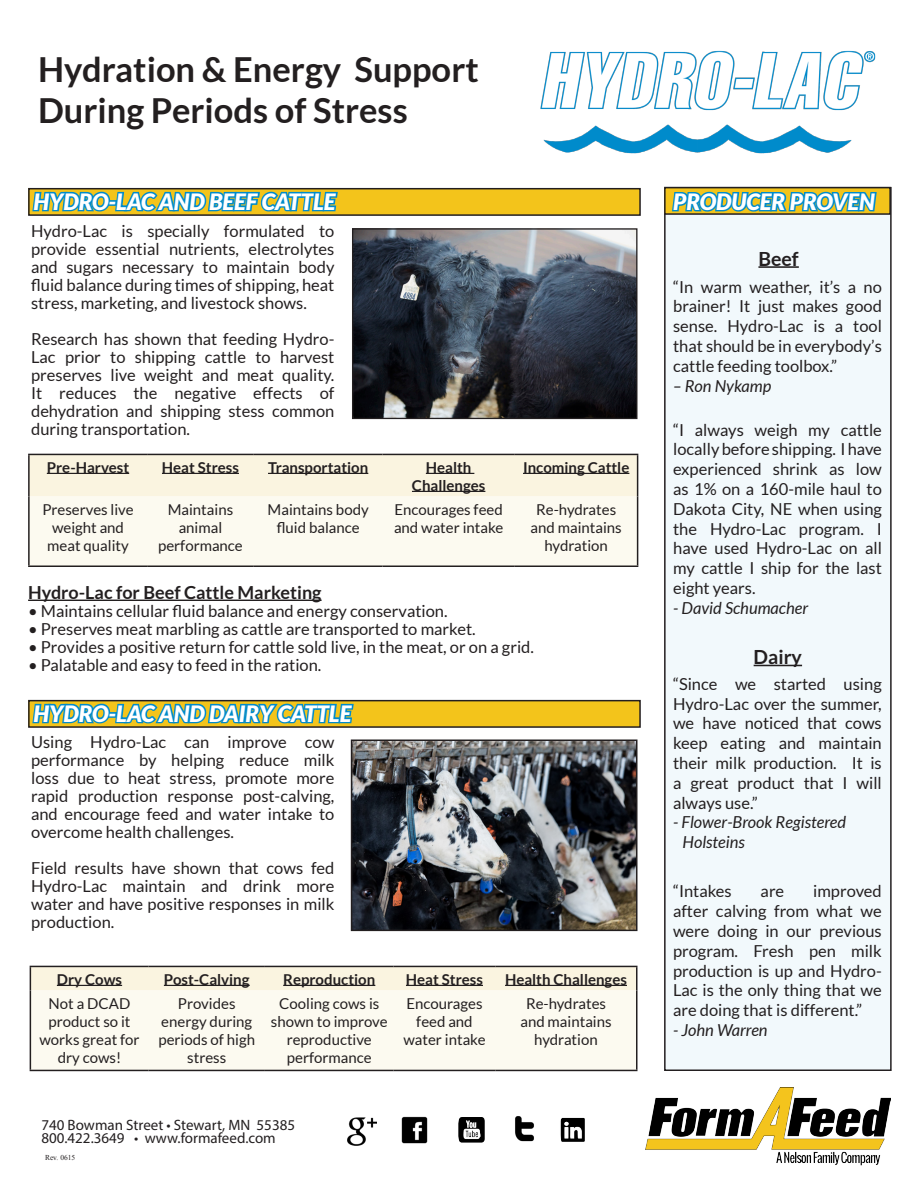
<style>
.page{position:relative;width:918px;height:1188px;background:#fff}
.page>*{position:absolute;margin:0;border:0;box-sizing:border-box;transform-origin:0 0}
.t1{font:700 34.5px/41.4px "Lato";color:#231f20}
.t2{font:italic 900 22.5px "Lato";color:#fff}
.t3{font:700 19.5px "Lato";color:#231f20}
.t4{font:700 18px "Lato";color:#231f20}
.t5{font:16.5px/19.8px "Lato";color:#231f20;text-align:justify}
.t6{font:italic 16.5px/19.8px "Lato";color:#231f20}
.t7{font:15px/18px "Lato";color:#231f20;text-align:center}
.t8{font:700 15px/18px "Lato";color:#231f20;text-align:center}
.t9{font:15px "Myriad Pro";color:#231f20}
.t10{font:7.5px "Times New Roman";color:#231f20}
</style>
<div class="page">
<img style="left:645px;top:1087px;width:246px;height:79px">
<img style="left:348px;top:1117px;width:29px;height:29px">
<img style="left:458px;top:1117px;width:27px;height:26px">
<img style="left:515px;top:1116px;width:19px;height:26px">
<img style="left:560px;top:1118px;width:25px;height:24px">
<img style="left:401px;top:1116px;width:27px;height:28px">
<div style="left:665px;top:188px;width:226px;height:882px;background:#f2f9fc"></div>
<div style="left:664px;top:187px;width:228px;height:884px;border:2px solid #231f20"></div>
<div style="left:665px;top:188px;width:225px;height:26px;background:#f3c41b"></div>
<div style="left:664px;top:187px;width:227px;height:28px;border:2px solid #231f20"></div>
<svg style="left:670px;top:186px;width:208px;height:29px"></svg>
<img style="left:540px;top:50px;width:336px;height:104px">
<hr style="left:754px;top:665px;width:48px;height:1px;background:#231f20">
<hr style="left:758px;top:266px;width:41px;height:2px;background:#231f20">
<div style="left:29px;top:189px;width:611px;height:26px;background:#f3c41b"></div>
<div style="left:28px;top:188px;width:613px;height:28px;border:2px solid #231f20"></div>
<svg style="left:31px;top:187px;width:308px;height:28px"></svg>
<img style="left:354px;top:230px;width:281px;height:187px">
<div style="left:352px;top:228px;width:285px;height:191px;border:1px solid #231f20"></div>
<svg style="left:30px;top:455px;width:607px;height:111px"></svg>
<hr style="left:28px;top:454px;width:119px;height:1px;background:#231f20">
<hr style="left:28px;top:455px;width:2px;height:42px;background:#231f20">
<hr style="left:147px;top:454px;width:107px;height:1px;background:#231f20">
<hr style="left:254px;top:454px;width:129px;height:1px;background:#231f20">
<hr style="left:383px;top:454px;width:132px;height:1px;background:#231f20">
<hr style="left:515px;top:454px;width:123px;height:1px;background:#231f20">
<hr style="left:637px;top:455px;width:1px;height:42px;background:#231f20">
<hr style="left:28px;top:497px;width:2px;height:69px;background:#231f20">
<hr style="left:637px;top:497px;width:1px;height:69px;background:#231f20">
<hr style="left:28px;top:566px;width:119px;height:1px;background:#231f20">
<hr style="left:147px;top:566px;width:107px;height:1px;background:#231f20">
<hr style="left:254px;top:566px;width:129px;height:1px;background:#231f20">
<hr style="left:383px;top:566px;width:132px;height:1px;background:#231f20">
<hr style="left:515px;top:566px;width:123px;height:1px;background:#231f20">
<hr style="left:47px;top:473px;width:82px;height:1px;background:#231f20">
<hr style="left:162px;top:473px;width:77px;height:1px;background:#231f20">
<hr style="left:268px;top:473px;width:100px;height:1px;background:#231f20">
<hr style="left:426px;top:473px;width:48px;height:1px;background:#231f20">
<hr style="left:412px;top:491px;width:73px;height:1px;background:#231f20">
<hr style="left:523px;top:473px;width:106px;height:1px;background:#231f20">
<hr style="left:28px;top:600px;width:294px;height:1px;background:#231f20">
<div style="left:29px;top:701px;width:611px;height:26px;background:#f3c41b"></div>
<div style="left:28px;top:700px;width:613px;height:28px;border:2px solid #231f20"></div>
<svg style="left:31px;top:699px;width:324px;height:28px"></svg>
<img style="left:354px;top:742px;width:281px;height:186px">
<div style="left:351px;top:739px;width:287px;height:192px;border:2px solid #231f20"></div>
<div style="left:31px;top:991px;width:605px;height:79px;background:#fcfaf0"></div>
<svg style="left:30px;top:966px;width:606px;height:25px;background:#f5efdc"></svg>
<hr style="left:149px;top:966px;width:116px;height:1px;background:#231f20">
<hr style="left:265px;top:966px;width:129px;height:1px;background:#231f20">
<hr style="left:394px;top:966px;width:101px;height:1px;background:#231f20">
<hr style="left:495px;top:966px;width:143px;height:1px;background:#231f20">
<hr style="left:636px;top:967px;width:2px;height:24px;background:#231f20">
<hr style="left:30px;top:991px;width:1px;height:79px;background:#231f20">
<hr style="left:636px;top:991px;width:2px;height:79px;background:#231f20">
<hr style="left:30px;top:1070px;width:119px;height:1px;background:#231f20">
<hr style="left:149px;top:1070px;width:116px;height:1px;background:#231f20">
<hr style="left:265px;top:1070px;width:129px;height:1px;background:#231f20">
<hr style="left:394px;top:1070px;width:101px;height:1px;background:#231f20">
<hr style="left:495px;top:1070px;width:143px;height:1px;background:#231f20">
<hr style="left:57px;top:985px;width:65px;height:1px;background:#231f20">
<hr style="left:164px;top:985px;width:86px;height:1px;background:#231f20">
<hr style="left:283px;top:985px;width:92px;height:1px;background:#231f20">
<hr style="left:406px;top:985px;width:77px;height:1px;background:#231f20">
<hr style="left:505px;top:985px;width:122px;height:1px;background:#231f20">
<p class="t1" style="left:38px;top:48px;width:442px">Hydration &amp; Energy Support<br>During Periods of Stress</p>
<p class="t2" style="left:34px;top:188px;width:303px">HYDRO-LAC AND BEEF CATTLE</p>
<p class="t5" style="left:31px;top:222px;width:305px;line-height:18px">Hydro-Lac is specially formulated to provide essential nutrients, electrolytes and sugars necessary to maintain body fluid balance during times of shipping, heat stress, marketing, and livestock shows.</p>
<p class="t5" style="left:31px;top:330px;width:305px;line-height:18px">Research has shown that feeding Hydro-Lac prior to shipping cattle to harvest preserves live weight and meat quality.<br>It reduces the negative effects of dehydration and shipping stess common during transportation.</p>
<p class="t8" style="left:47px;top:458px;width:84px">Pre-Harvest</p>
<p class="t8" style="left:162px;top:458px;width:78px">Heat Stress</p>
<p class="t8" style="left:268px;top:458px;width:102px">Transportation</p>
<p class="t8" style="left:412px;top:458px;width:75px">Health<br>Challenges</p>
<p class="t8" style="left:523px;top:458px;width:108px">Incoming Cattle</p>
<p class="t7" style="left:42px;top:500px;width:93px">Preserves live weight and meat quality</p>
<p class="t7" style="left:158px;top:500px;width:86px">Maintains animal performance</p>
<p class="t7" style="left:268px;top:500px;width:103px">Maintains body fluid balance</p>
<p class="t7" style="left:394px;top:500px;width:111px;text-align:left">Encourages feed and water intake</p>
<p class="t7" style="left:531px;top:500px;width:93px">Re-hydrates and maintains hydration</p>
<p class="t4" style="left:28px;top:582px;width:295px">Hydro-Lac for Beef Cattle Marketing</p>
<p class="t5" style="left:28px;top:601px;width:421px">• Maintains cellular fluid balance and energy conservation.</p>
<p class="t5" style="left:28px;top:619px;width:449px">• Preserves meat marbling as cattle are transported to market.</p>
<p class="t5" style="left:28px;top:637px;width:507px">• Provides a positive return for cattle sold live, in the meat, or on a grid.</p>
<p class="t5" style="left:28px;top:655px;width:295px">• Palatable and easy to feed in the ration.</p>
<p class="t2" style="left:34px;top:700px;width:319px">HYDRO-LAC AND DAIRY CATTLE</p>
<p class="t5" style="left:31px;top:733px;width:305px;line-height:18px">Using Hydro-Lac can improve cow performance by helping reduce milk loss due to heat stress, promote more rapid production response post-calving, and encourage feed and water intake to overcome health challenges.</p>
<p class="t5" style="left:31px;top:859px;width:305px;line-height:18px">Field results have shown that cows fed Hydro-Lac maintain and drink more water and have positive responses in milk production.</p>
<p class="t8" style="left:57px;top:970px;width:67px">Dry Cows</p>
<p class="t8" style="left:164px;top:970px;width:87px">Post-Calving</p>
<p class="t8" style="left:283px;top:970px;width:94px">Reproduction</p>
<p class="t8" style="left:406px;top:970px;width:78px">Heat Stress</p>
<p class="t8" style="left:505px;top:970px;width:123px">Health Challenges</p>
<p class="t7" style="left:39px;top:994px;width:102px">Not a DCAD product so it works great for dry cows!</p>
<p class="t7" style="left:158px;top:994px;width:98px">Provides energy during periods of high stress</p>
<p class="t7" style="left:271px;top:994px;width:118px">Cooling cows is shown to improve reproductive performance</p>
<p class="t7" style="left:403px;top:994px;width:84px">Encourages feed and water intake</p>
<p class="t7" style="left:520px;top:994px;width:93px">Re-hydrates and maintains hydration</p>
<p class="t9" style="left:41px;top:1116px;width:255px">740 Bowman Street • Stewart, MN 55385</p>
<p class="t9" style="left:41px;top:1129px;width:236px">800.422.3649 • www.formafeed.com</p>
<p class="t10" style="left:45px;top:1152px;width:32px">Rev. 0615</p>
<p class="t2" style="left:673px;top:188px;width:203px">PRODUCER PROVEN</p>
<p class="t3" style="left:758px;top:248px;width:42px">Beef</p>
<p class="t5" style="left:673px;top:277px;width:210px">“In warm weather, it’s a no brainer! It just makes good sense. Hydro-Lac is a tool that should be in everybody’s cattle feeding toolbox.”</p>
<p class="t6" style="left:673px;top:376px;width:100px">– Ron Nykamp</p>
<p class="t5" style="left:673px;top:420px;width:210px">“I always weigh my cattle locally before shipping. I have experienced shrink as low as 1% on a 160-mile haul to Dakota City, NE when using the Hydro-Lac program. I have used Hydro-Lac on all my cattle I ship for the last eight years.</p>
<p class="t6" style="left:673px;top:598px;width:137px">- David Schumacher</p>
<p class="t3" style="left:754px;top:646px;width:50px">Dairy</p>
<p class="t5" style="left:673px;top:674px;width:210px">“Since we started using Hydro-Lac over the summer, we have noticed that cows keep eating and maintain their milk production. It is a great product that I will always use.”</p>
<p class="t6" style="left:683px;top:813px;width:165px;text-indent:-10px">- Flower-Brook Registered<br>Holsteins</p>
<p class="t5" style="left:673px;top:881px;width:60px">“Intakes</p>
<p class="t5" style="left:761px;top:881px;width:25px">are</p>
<p class="t5" style="left:673px;top:881px;width:210px;text-indent:140px">improved after calving from what we were doing in our previous program. Fresh pen milk production is up and Hydro-Lac is the only thing that we are doing that is different.”</p>
<p class="t6" style="left:673px;top:1021px;width:96px">- John Warren</p>
</div>
